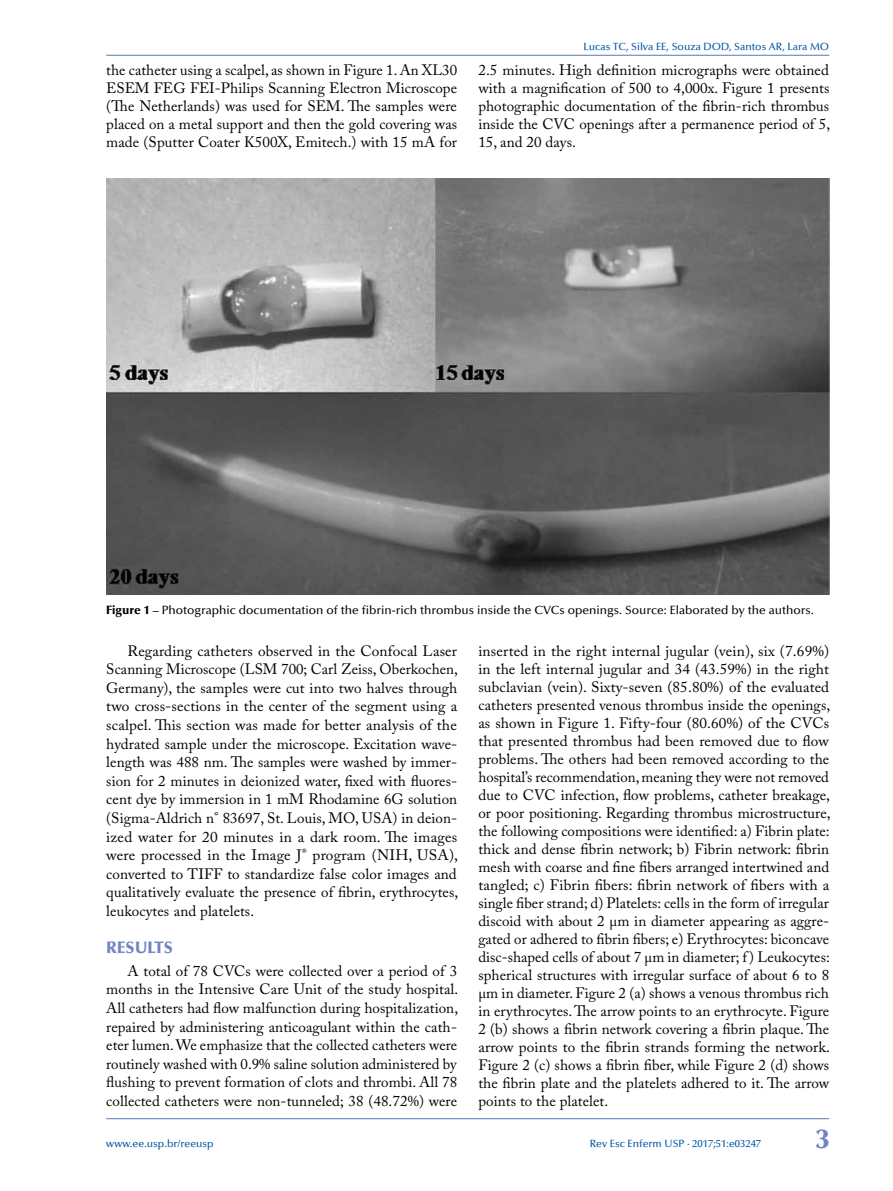
<style>
.page{position:relative;width:893px;height:1191px;background:#fff}
.page>*{position:absolute;margin:0;border:0;box-sizing:border-box;transform-origin:0 0}
.t1{font:900 27px "Optima LT";color:#6f85c2}
.t2{font:900 16.5px "Optima LT";color:#6f85c2}
.t3{font:15px/18px "Adobe Caslon Pro";letter-spacing:.005em;color:#000;text-align:justify}
.t4{font:500 12px "Optima LT";color:#000}
.t5{font:500 10.5px "Optima LT";color:#0054a6}
.s1{font-weight:900}
</style>
<div class="page">
<hr style="left:106px;top:1118px;width:723px;height:1px;background:#6f85c2">
<hr style="left:106px;top:55px;width:723px;height:1px;background:#6f85c2">
<img style="left:106px;top:179px;width:723px;height:415px">
<p class="t5" style="left:584px;top:40px;width:247px">Lucas TC, Silva EE, Souza DOD, Santos AR, Lara MO</p>
<p class="t3" style="left:106px;top:61px;width:352px">the catheter using a scalpel, as shown in Figure 1. An XL30<br>ESEM FEG FEI-Philips Scanning Electron Microscope (The Netherlands) was used for SEM. The samples were placed on a metal support and then the gold covering was made (Sputter Coater K500X, Emitech.) with 15 mA for</p>
<p class="t3" style="left:478px;top:61px;width:353px">2.5 minutes. High definition micrographs were obtained with a magnification of 500 to 4,000x. Figure 1 presents photographic documentation of the fibrin-rich thrombus inside the CVC openings after a permanence period of 5, 15, and 20 days.</p>
<p class="t4" style="left:106px;top:603px;width:709px"><span class="s1">Figure 1</span> – Photographic documentation of the fibrin-rich thrombus inside the CVCs openings. Source: Elaborated by the authors.</p>
<p class="t3" style="left:106px;top:641px;width:354px;line-height:18.6px;text-indent:21px">Regarding catheters observed in the Confocal Laser Scanning Microscope (LSM 700; Carl Zeiss, Oberkochen, Germany), the samples were cut into two halves through two cross-sections in the center of the segment using a scalpel. This section was made for better analysis of the hydrated sample under the microscope. Excitation wave&shy;length was 488 nm. The samples were washed by immer&shy;sion for 2 minutes in deionized water, fixed with fluores&shy;cent dye by immersion in 1 mM Rhodamine 6G solution (Sigma-Aldrich n° 83697, St. Louis, MO, USA) in deion&shy;ized water for 20 minutes in a dark room. The images were processed in the Image J<sup>®</sup> program (NIH, USA), converted to TIFF to standardize false color images and qualitatively evaluate the presence of fibrin, erythrocytes, leukocytes and platelets.</p>
<p class="t2" style="left:106px;top:937px;width:68px">RESULTS</p>
<p class="t3" style="left:106px;top:961px;width:354px;line-height:18.6px;text-indent:21px">A total of 78 CVCs were collected over a period of 3 months in the Intensive Care Unit of the study hospital.<br>All catheters had flow malfunction during hospitalization, repaired by administering anticoagulant within the cath&shy;eter lumen. We emphasize that the collected catheters were routinely washed with 0.9% saline solution administered by flushing to prevent formation of clots and thrombi. All 78 collected catheters were non-tunneled; 38 (48.72%) were</p>
<p class="t3" style="left:478px;top:641px;width:354px">inserted in the right internal jugular (vein), six (7.69%) in the left internal jugular and 34 (43.59%) in the right subclavian (vein). Sixty-seven (85.80%) of the evaluated catheters presented venous thrombus inside the openings, as shown in Figure 1. Fifty-four (80.60%) of the CVCs that presented thrombus had been removed due to flow problems. The others had been removed according to the hospital’s recommendation, meaning they were not removed due to CVC infection, flow problems, catheter breakage, or poor positioning. Regarding thrombus microstructure, the following compositions were identified: a) Fibrin plate: thick and dense fibrin network; b) Fibrin network: fibrin mesh with coarse and fine fibers arranged intertwined and tangled; c) Fibrin fibers: fibrin network of fibers with a single fiber strand; d) Platelets: cells in the form of irregular discoid with about 2 μm in diameter appearing as aggre&shy;gated or adhered to fibrin fibers; e) Erythrocytes: biconcave disc-shaped cells of about 7 μm in diameter; f ) Leukocytes: spherical structures with irregular surface of about 6 to 8 μm in diameter. Figure 2 (a) shows a venous thrombus rich in erythrocytes. The arrow points to an erythrocyte. Figure 2 (b) shows a fibrin network covering a fibrin plaque. The arrow points to the fibrin strands forming the network.<br>Figure 2 (c) shows a fibrin fiber, while Figure 2 (d) shows the fibrin plate and the platelets adhered to it. The arrow points to the platelet.</p>
<p class="t5" style="left:106px;top:1137px;width:109px">www.ee.usp.br/reeusp</p>
<p class="t5" style="left:590px;top:1137px;width:173px">Rev Esc Enferm USP · 2017;51:e03247</p>
<h1 class="t1" style="left:816px;top:1123px;width:15px">3</h1>
</div>
